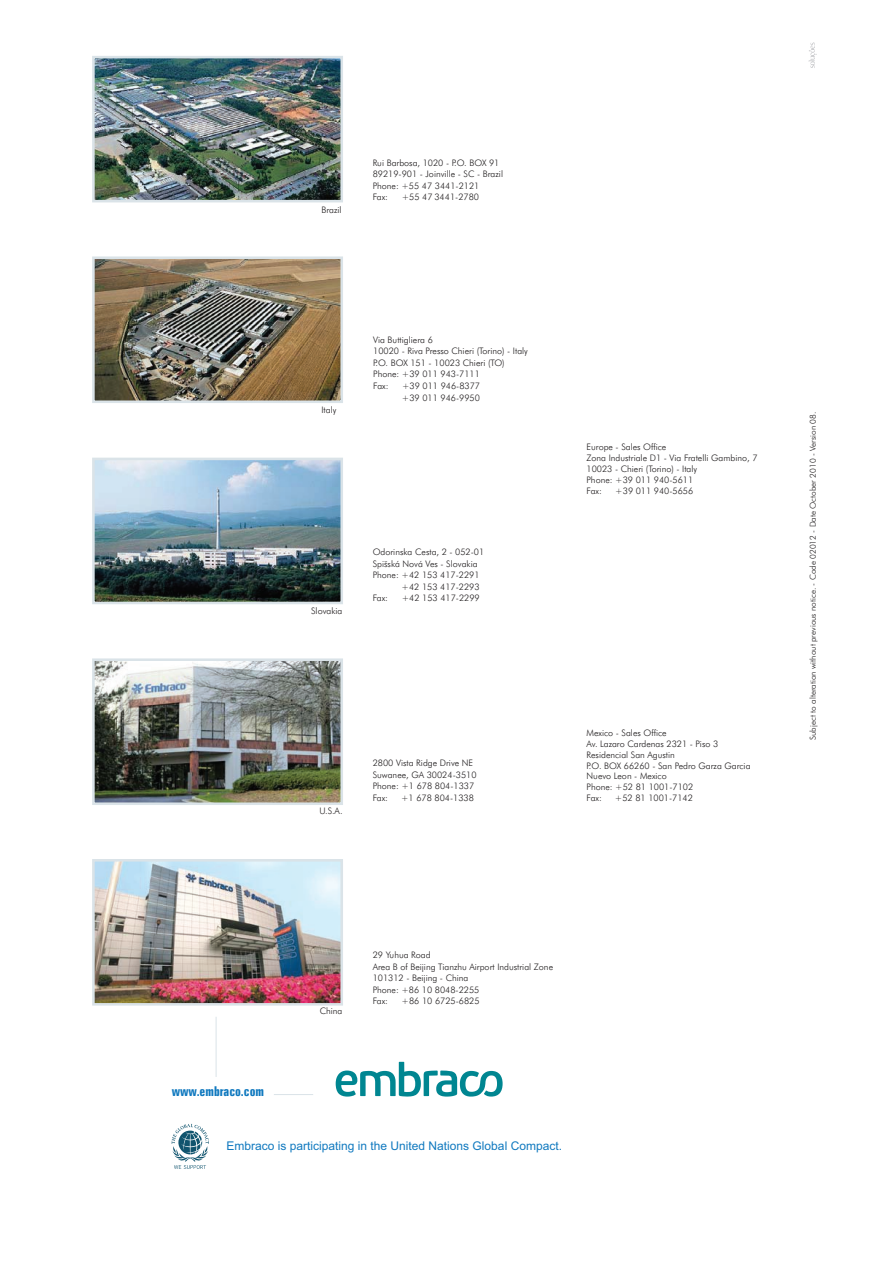
<style>
.page{position:relative;width:893px;height:1263px;background:#fff}
.page>*{position:absolute;margin:0;border:0;box-sizing:border-box;transform-origin:0 0}
.t1{font:700 extra-condensed 13.5px "Zurich BT";color:#1079bf}
.t2{font:12px "Arial";color:#1079bf}
.t3{font:300 9px/11.6px "Futura BT";color:#201d1e}
.t4{font:300 8.25px "Futura BT";color:#201d1e}
.t5{font:3.15px "Arial";color:#201d1e;scale:2.06 1}
</style>
<div class="page">
<img style="left:96px;top:863px;width:243px;height:138px">
<hr style="left:274px;top:1094px;width:39px;height:1px;background:#dae3e8">
<hr style="left:216px;top:1017px;width:1px;height:60px;background:#dae3e8">
<img style="left:96px;top:462px;width:243px;height:138px">
<img style="left:92px;top:56px;width:251px;height:347px">
<div style="left:92px;top:458px;width:251px;height:146px;border:3px solid #dae3e8"></div>
<div style="left:92px;top:859px;width:251px;height:146px;border:3px solid #dae3e8"></div>
<img style="left:96px;top:662px;width:243px;height:139px">
<div style="left:92px;top:658px;width:251px;height:147px;border:3px solid #dae3e8"></div>
<svg style="left:172px;top:1124px;width:37px;height:45px"></svg>
<svg style="left:809px;top:43px;width:7px;height:25px"></svg>
<svg style="left:336px;top:1062px;width:167px;height:35px"></svg>
<p class="t3" style="left:321px;top:204px;width:22px">Brazil</p>
<p class="t3" style="left:373px;top:156px;width:132px">Rui Barbosa, 1020 - P.O. BOX 91<br>89219-901 - Joinville - SC - Brazil<br>Phone: +55 47 3441-2121<br>Fax:</p>
<p class="t3" style="left:402px;top:191px;width:79px">+55 47 3441-2780</p>
<p class="t3" style="left:321px;top:404px;width:16px">Italy</p>
<p class="t3" style="left:373px;top:334px;width:156px">Via Buttigliera 6<br>10020 - Riva Presso Chieri (Torino) - Italy<br>P.O. BOX 151 - 10023 Chieri (TO)<br>Phone: +39 011 943-7111<br>Fax:</p>
<p class="t3" style="left:402px;top:380px;width:80px">+39 011 946-8377 +39 011 946-9950</p>
<p class="t3" style="left:311px;top:604px;width:33px">Slovakia</p>
<p class="t3" style="left:373px;top:546px;width:113px">Odorinska Cesta, 2 - 052-01</p>
<p class="t3" style="left:373px;top:558px;width:106px">Spisská Nová Ves - Slovakia</p>
<p class="t3" style="left:373px;top:569px;width:108px">Phone: +42 153 417-2291</p>
<p class="t3" style="left:402px;top:581px;width:80px">+42 153 417-2293</p>
<p class="t3" style="left:373px;top:592px;width:17px">Fax:</p>
<p class="t3" style="left:402px;top:592px;width:80px">+42 153 417-2299</p>
<p class="t5" style="left:387px;top:562px;width:3px;rotate:-180deg">^</p>
<p class="t3" style="left:319px;top:805px;width:25px">U.S.A.</p>
<p class="t3" style="left:373px;top:757px;width:105px">2800 Vista Ridge Drive NE<br>Suwanee, GA 30024-3510<br>Phone: +1 678 804-1337<br>Fax:</p>
<p class="t3" style="left:401px;top:792px;width:74px">+1 678 804-1338</p>
<p class="t3" style="left:586px;top:441px;width:81px">Europe - Sales Office</p>
<p class="t3" style="left:586px;top:453px;width:173px;line-height:10.8px">Zona Industriale D1 - Via Fratelli Gambino, 7<br>10023 - Chieri (Torino) - Italy<br>Phone: +39 011 940-5611<br>Fax:</p>
<p class="t3" style="left:615px;top:485px;width:80px">+39 011 940-5656</p>
<p class="t3" style="left:587px;top:727px;width:166px;line-height:10.8px">Mexico - Sales Office<br>Av. Lazaro Cardenas 2321 - Piso 3<br>Residencial San Agustin<br>P.O. BOX 66260 - San Pedro Garza Garcia<br>Nuevo Leon - Mexico<br>Phone: +52 81 1001-7102<br>Fax:</p>
<p class="t3" style="left:615px;top:792px;width:80px">+52 81 1001-7142</p>
<p class="t4" style="left:808px;top:740px;width:330px;rotate:-90deg">buS j e t c t o t el a i ot a r n w t hi v e r pt uo i o s u - . e c i t on C edo 21020 - D e t a O c t o r eb 0102 - V no i s r e . 80</p>
<h1 class="t1" style="left:172px;top:1083px;width:94px">www.embraco.com</h1>
<p class="t3" style="left:320px;top:1005px;width:24px">China</p>
<p class="t3" style="left:373px;top:949px;width:182px">29 Yuhua Road<br>Area B of Beijing Tianzhu Airport Industrial Zone<br>101312 - Beijing - China<br>Phone: +86 10 8048-2255<br>Fax:</p>
<p class="t3" style="left:402px;top:995px;width:80px">+86 10 6725-6825</p>
<h2 class="t2" style="left:227px;top:1138px;width:337px">Embraco is participating in the United Nations Global Compact.</h2>
</div>
